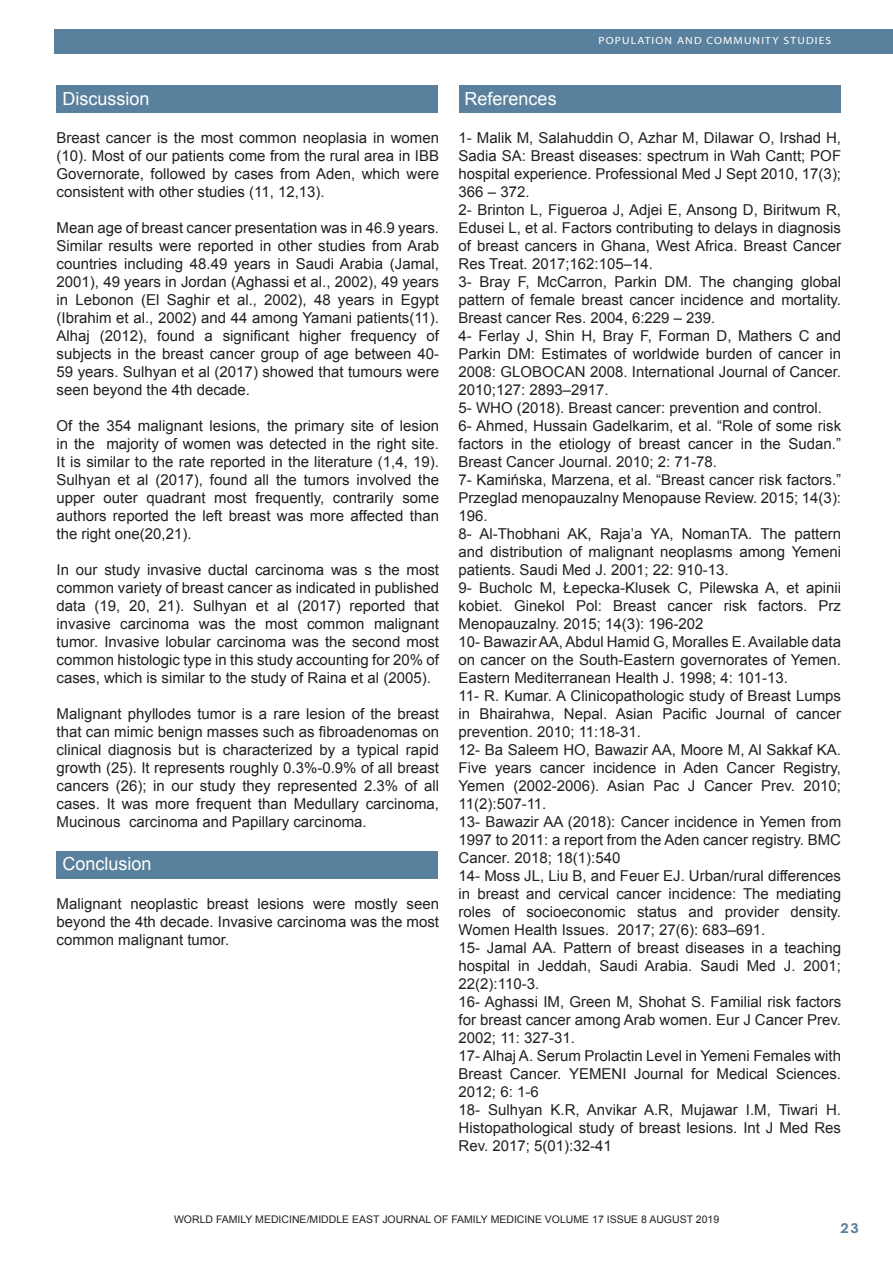
<style>
.page{position:relative;width:893px;height:1263px;background:#fff}
.page>*{position:absolute;margin:0;border:0;box-sizing:border-box;transform-origin:0 0}
.Footnote_Text{font:18px "Arial";color:#fff}
.Footnote_Text-2{font:15px/18px "Arial";color:#231f20;text-align:justify}
.t1{font:700 13.5px "Century Gothic";color:#59809c;scale:1.1 1}
.Footnote_Text-3{font:10.5px "Arial";color:#231f20}
.t2{font:10.5px "Myriad";letter-spacing:.1em;color:#fff;scale:1.1 1}
</style>
<div class="page">
<div style="left:54px;top:30px;width:839px;height:24px;background:#59809c"></div>
<div style="left:57px;top:86px;width:381px;height:27px;background:#59809c"></div>
<div style="left:57px;top:851px;width:381px;height:28px;background:#59809c"></div>
<div style="left:459px;top:86px;width:381px;height:27px;background:#59809c"></div>
<p class="Footnote_Text" style="left:63px;top:86px;width:89px">Discussion</p>
<p class="Footnote_Text-2" style="left:57px;top:129px;width:384px">Breast cancer is the most common neoplasia in women (10). Most of our patients come from the rural area in IBB Governorate, followed by cases from Aden, which were consistent with other studies (11, 12,13).</p>
<p class="Footnote_Text-2" style="left:57px;top:219px;width:384px">Mean age of breast cancer presentation was in 46.9 years.<br>Similar results were reported in other studies from Arab countries including 48.49 years in Saudi Arabia (Jamal, 2001), 49 years in Jordan (Aghassi et al., 2002), 49 years in Lebonon (El Saghir et al., 2002), 48 years in Egypt (Ibrahim et al., 2002) and 44 among Yamani patients(11).<br>Alhaj (2012), found a significant higher frequency of subjects in the breast cancer group of age between 40- 59 years. Sulhyan et al (2017) showed that tumours were seen beyond the 4th decade.</p>
<p class="Footnote_Text-2" style="left:57px;top:417px;width:384px">Of the 354 malignant lesions, the primary site of lesion in the majority of women was detected in the right site.<br>It is similar to the rate reported in the literature (1,4, 19).<br>Sulhyan et al (2017), found all the tumors involved the upper outer quadrant most frequently, contrarily some authors reported the left breast was more affected than the right one(20,21).</p>
<p class="Footnote_Text-2" style="left:57px;top:561px;width:384px">In our study invasive ductal carcinoma was s the most common variety of breast cancer as indicated in published data (19, 20, 21). Sulhyan et al (2017) reported that invasive carcinoma was the most common malignant tumor. Invasive lobular carcinoma was the second most common histologic type in this study accounting for 20% of cases, which is similar to the study of Raina et al (2005).</p>
<p class="Footnote_Text-2" style="left:57px;top:705px;width:384px">Malignant phyllodes tumor is a rare lesion of the breast that can mimic benign masses such as fibroadenomas on clinical diagnosis but is characterized by a typical rapid growth (25). It represents roughly 0.3%-0.9% of all breast cancers (26); in our study they represented 2.3% of all cases. It was more frequent than Medullary carcinoma, Mucinous carcinoma and Papillary carcinoma.</p>
<p class="Footnote_Text" style="left:63px;top:852px;width:91px">Conclusion</p>
<p class="Footnote_Text-2" style="left:57px;top:894px;width:384px">Malignant neoplastic breast lesions were mostly seen beyond the 4th decade. Invasive carcinoma was the most common malignant tumor.</p>
<p class="t2" style="left:598px;top:35px;width:213px">POPULATION AND COMMUNITY STUDIES</p>
<p class="Footnote_Text" style="left:465px;top:86px;width:94px">References</p>
<p class="Footnote_Text-2" style="left:459px;top:129px;width:384px">1- Malik M, Salahuddin O, Azhar M, Dilawar O, Irshad H, Sadia SA: Breast diseases: spectrum in Wah Cantt; POF hospital experience. Professional Med J Sept 2010, 17(3); 366 – 372.</p>
<p class="Footnote_Text-2" style="left:459px;top:201px;width:384px">2- Brinton L, Figueroa J, Adjei E, Ansong D, Biritwum R, Edusei L, et al. Factors contributing to delays in diagnosis of breast cancers in Ghana, West Africa. Breast Cancer Res Treat. 2017;162:105–14.</p>
<p class="Footnote_Text-2" style="left:459px;top:273px;width:384px">3- Bray F, McCarron, Parkin DM. The changing global pattern of female breast cancer incidence and mortality.<br>Breast cancer Res. 2004, 6:229 – 239.</p>
<p class="Footnote_Text-2" style="left:459px;top:327px;width:384px">4- Ferlay J, Shin H, Bray F, Forman D, Mathers C and Parkin DM: Estimates of worldwide burden of cancer in 2008: GLOBOCAN 2008. International Journal of Cancer.<br>2010;127: 2893–2917.</p>
<p class="Footnote_Text-2" style="left:459px;top:399px;width:365px">5- WHO (2018). Breast cancer: prevention and control.</p>
<p class="Footnote_Text-2" style="left:459px;top:417px;width:384px">6- Ahmed, Hussain Gadelkarim, et al. “Role of some risk factors in the etiology of breast cancer in the Sudan.” Breast Cancer Journal. 2010; 2: 71-78.</p>
<p class="Footnote_Text-2" style="left:459px;top:471px;width:384px">7- Kamińska, Marzena, et al. “Breast cancer risk factors.” Przeglad menopauzalny Menopause Review. 2015; 14(3):<br>196.</p>
<p class="Footnote_Text-2" style="left:459px;top:525px;width:384px">8- Al-Thobhani AK, Raja’a YA, NomanTA. The pattern and distribution of malignant neoplasms among Yemeni patients. Saudi Med J. 2001; 22: 910-13.</p>
<p class="Footnote_Text-2" style="left:459px;top:579px;width:384px">9- Bucholc M, Łepecka-Klusek C, Pilewska A, et apinii kobiet. Ginekol Pol: Breast cancer risk factors. Prz Menopauzalny. 2015; 14(3): 196-202</p>
<p class="Footnote_Text-2" style="left:459px;top:633px;width:384px">10- Bawazir AA, Abdul Hamid G, Moralles E. Available data on cancer on the South-Eastern governorates of Yemen.<br>Eastern Mediterranean Health J. 1998; 4: 101-13.</p>
<p class="Footnote_Text-2" style="left:459px;top:687px;width:384px">11- R. Kumar. A Clinicopathologic study of Breast Lumps in Bhairahwa, Nepal. Asian Pacific Journal of cancer prevention. 2010; 11:18-31.</p>
<p class="Footnote_Text-2" style="left:459px;top:741px;width:384px">12- Ba Saleem HO, Bawazir AA, Moore M, Al Sakkaf KA.<br>Five years cancer incidence in Aden Cancer Registry, Yemen (2002-2006). Asian Pac J Cancer Prev. 2010; 11(2):507-11.</p>
<p class="Footnote_Text-2" style="left:459px;top:813px;width:384px">13- Bawazir AA (2018): Cancer incidence in Yemen from 1997 to 2011: a report from the Aden cancer registry. BMC Cancer. 2018; 18(1):540</p>
<p class="Footnote_Text-2" style="left:459px;top:867px;width:384px">14- Moss JL, Liu B, and Feuer EJ. Urban/rural differences in breast and cervical cancer incidence: The mediating roles of socioeconomic status and provider density.<br>Women Health Issues. 2017; 27(6): 683–691.</p>
<p class="Footnote_Text-2" style="left:459px;top:939px;width:384px">15- Jamal AA. Pattern of breast diseases in a teaching hospital in Jeddah, Saudi Arabia. Saudi Med J. 2001; 22(2):110-3.</p>
<p class="Footnote_Text-2" style="left:459px;top:993px;width:384px">16- Aghassi IM, Green M, Shohat S. Familial risk factors for breast cancer among Arab women. Eur J Cancer Prev.<br>2002; 11: 327-31.</p>
<p class="Footnote_Text-2" style="left:459px;top:1047px;width:384px">17- Alhaj A. Serum Prolactin Level in Yemeni Females with Breast Cancer. YEMENI Journal for Medical Sciences.<br>2012; 6: 1-6</p>
<p class="Footnote_Text-2" style="left:459px;top:1101px;width:384px">18- Sulhyan K.R, Anvikar A.R, Mujawar I.M, Tiwari H.<br>Histopathological study of breast lesions. Int J Med Res Rev. 2017; 5(01):32-41</p>
<p class="Footnote_Text-3" style="left:174px;top:1212px;width:547px">WORLD FAMILY MEDICINE/MIDDLE EAST JOURNAL OF FAMILY MEDICINE VOLUME 17 ISSUE 8 AUGUST 2019</p>
<p class="t1" style="left:840px;top:1218px;width:18px">23</p>
</div>
